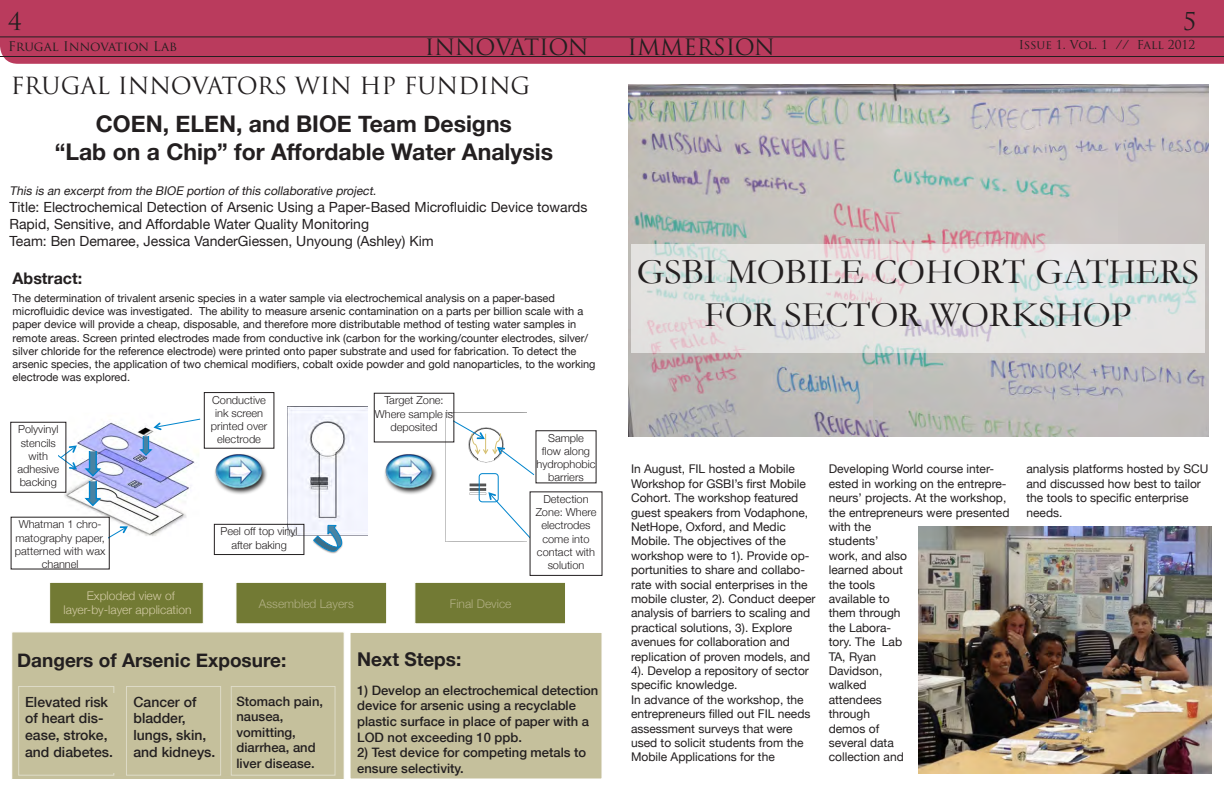
<style>
.page{position:relative;width:1224px;height:792px;background:#fff}
.page>*{position:absolute;margin:0;border:0;box-sizing:border-box;transform-origin:0 0}
.t1{font:36px/43.2px "Garamond";color:#231f20;text-align:center}
.t2{font:24px "Trajan Pro";color:#231f20}
.t3{font:700 23px "Helvetica Neue";color:#231f20}
.t4{font:23px "Trajan Pro";color:#231f20}
.t5{font:22px "Trajan Pro";letter-spacing:-.01em;color:#231f20}
.t6{font:700 19px "Helvetica Neue";color:#231f20}
.t7{font:700 16px "Helvetica Neue";color:#231f20}
.t8{font:14px/16.8px "Helvetica Neue";color:#231f20}
.t9{font:500 14px/16.8px "Helvetica Neue";color:#231f20}
.t10{font:500 13px/15.6px "Helvetica Neue";color:#231f20}
.t11{font:13px "Trajan Pro";color:#231f20}
.t12{font:12px/14.4px "Helvetica Neue";color:#231f20}
.t13{font:italic 12px "Helvetica Neue";color:#231f20}
.t14{font:300 12px/14.4px "Helvetica Neue";color:#efe2c5;text-align:center}
.t15{font:300 12px "Helvetica Neue";color:#c5c09c}
.t16{font:12px "Trajan Pro";color:#231f20}
.t17{font:11px/13.2px "Helvetica Neue";color:#231f20}
.t18{font:300 11px/13.2px "Helvetica Neue";color:#231f20;text-align:center}
</style>
<div class="page">
<img style="left:628px;top:84px;width:581px;height:352px">
<svg style="left:631px;top:244px;width:574px;height:109px;background:#e2e2e1"></svg>
<div style="left:0;top:0;width:1224px;height:64px;background:#ba3b5d"></div>
<hr style="left:0;top:36px;width:1224px;height:1px;background:#231f20">
<hr style="left:0;top:56px;width:1224px;height:1px;background:#231f20">
<img style="left:918px;top:526px;width:293px;height:248px">
<div style="left:350px;top:632px;width:253px;height:148px;background:#c5c09c;border:1px solid #fff"></div>
<div style="left:49px;top:582px;width:155px;height:42px;background:#727a34;border:1px solid #fff"></div>
<div style="left:235px;top:582px;width:152px;height:42px;background:#727a34;border:1px solid #fff"></div>
<div style="left:414px;top:582px;width:152px;height:42px;background:#727a34;border:1px solid #fff"></div>
<img style="left:65px;top:421px;width:130px;height:115px">
<img style="left:214px;top:454px;width:53px;height:40px">
<img style="left:384px;top:454px;width:53px;height:40px">
<img style="left:287px;top:406px;width:81px;height:129px">
<img style="left:446px;top:412px;width:42px;height:130px">
<svg style="left:139px;top:436px;width:14px;height:20px"></svg>
<svg style="left:84px;top:451px;width:18px;height:55px"></svg>
<svg style="left:59px;top:434px;width:18px;height:36px"></svg>
<svg style="left:110px;top:526px;width:18px;height:12px"></svg>
<svg style="left:153px;top:418px;width:47px;height:12px"></svg>
<img style="left:311px;top:524px;width:33px;height:12px">
<svg style="left:313px;top:525px;width:31px;height:29px"></svg>
<svg style="left:488px;top:492px;width:42px;height:71px"></svg>
<div style="left:479px;top:473px;width:20px;height:29px;border:1px solid #0084cc;border-radius:3px"></div>
<svg style="left:453px;top:404px;width:81px;height:72px"></svg>
<div style="left:10px;top:422px;width:56px;height:71px;border:1px solid #231f20"></div>
<div style="left:204px;top:392px;width:70px;height:57px;border:1px solid #231f20"></div>
<div style="left:214px;top:524px;width:90px;height:31px;border:1px solid #231f20"></div>
<div style="left:11px;top:631px;width:334px;height:149px;background:#c5c09c;border:1px solid #fff"></div>
<div style="left:18px;top:686px;width:96px;height:90px;background:#c5c09c;border:1px solid #fff"></div>
<div style="left:126px;top:686px;width:95px;height:90px;background:#c5c09c;border:1px solid #fff"></div>
<div style="left:25px;top:693px;width:89px;height:80px;background:#c5c09c"></div>
<p class="t2" style="left:8px;top:6px;width:15px">4</p>
<p class="t2" style="left:1183px;top:6px;width:15px">5</p>
<p class="t11" style="left:8px;top:38px;width:171px">Frugal Innovation Lab</p>
<p class="t5" style="left:425px;top:33px;width:165px">INNOVATION</p>
<p class="t4" style="left:11px;top:71px;width:521px">FRUGAL INNOVATORS WIN HP FUNDING</p>
<p class="t3" style="left:96px;top:106px;width:418px">COEN, ELEN, and BIOE Team Designs</p>
<p class="t3" style="left:55px;top:134px;width:500px">“Lab on a Chip” for Affordable Water Analysis</p>
<p class="t13" style="left:9px;top:183px;width:372px">Thisisan excerptfrom the BIOE portion ofthiscollaborative project.</p>
<p class="t8" style="left:9px;top:200px;width:579px">Title: Electrochemical Detection of Arsenic Using a Paper-Based Microfluidic Device towards<br>Rapid, Sensitive, and Affordable Water Quality Monitoring</p>
<p class="t8" style="left:9px;top:233px;width:426px">Team: Ben Demaree, Jessica VanderGiessen, Unyoung (Ashley) Kim</p>
<p class="t7" style="left:13px;top:266px;width:71px">Abstract:</p>
<p class="t17" style="left:13px;top:292px;width:544px">The determination of trivalent arsenic species in a water sample via electrochemical analysis on a paper-based</p>
<p class="t17" style="left:13px;top:305px;width:585px">microfluidic device was investigated. The ability to measure arsenic contamination on a parts per billion scale with a paper device will provide a cheap, disposable, and therefore more distributable method of testing water samples in remote areas. Screen printed electrodes made from conductive ink (carbon for the working/counter electrodes, silver/ silver chloride for the reference electrode) were printed onto paper substrate and used for fabrication. To detect the arsenic species, the application of two chemical modifiers, cobalt oxide powder and gold nanoparticles, to the working electrode was explored.</p>
<p class="t18" style="left:18px;top:422px;width:42px">Polyvinyl stencils with</p>
<p class="t18" style="left:17px;top:462px;width:43px">adhesive</p>
<p class="t18" style="left:20px;top:475px;width:39px">backing</p>
<p class="t18" style="left:15px;top:517px;width:92px">Whatman 1 chro&shy;matography paper, patterned with wax channel</p>
<p class="t14" style="left:64px;top:588px;width:129px">Exploded view of layer-by-layer application</p>
<p class="t18" style="left:211px;top:393px;width:58px">Conductive ink screen printed over electrode</p>
<p class="t18" style="left:221px;top:524px;width:79px">Peel off top vinyl after baking</p>
<p class="t15" style="left:259px;top:594px;width:96px">Assembled Layers</p>
<p class="t18" style="left:375px;top:393px;width:80px">Target Zone:<br>Where sample is deposited</p>
<p class="t15" style="left:450px;top:594px;width:63px">Final Device</p>
<p class="t18" style="left:536px;top:431px;width:61px">Sample<br>flow along hydrophobic barriers</p>
<p class="t18" style="left:536px;top:492px;width:62px">Detection<br>Zone: Where electrodes come into contact with solution</p>
<p class="t6" style="left:17px;top:645px;width:271px">Dangers of Arsenic Exposure:</p>
<p class="t9" style="left:25px;top:693px;width:89px">Elevated risk of heart dis&shy;ease, stroke, and diabetes.</p>
<p class="t9" style="left:133px;top:693px;width:83px">Cancer of bladder, lungs, skin, and kidneys.</p>
<p class="t10" style="left:236px;top:693px;width:88px">Stomach pain, nausea,</p>
<p class="t10" style="left:236px;top:724px;width:61px">vomitting,</p>
<p class="t10" style="left:236px;top:739px;width:81px">diarrhea, and liver disease.</p>
<p class="t6" style="left:357px;top:645px;width:106px">Next Steps:</p>
<p class="t10" style="left:357px;top:682px;width:243px">1) Develop an electrochemical detection device for arsenic using a recyclable plastic surface in place of paper with a LOD not exceeding 10 ppb.</p>
<p class="t10" style="left:357px;top:744px;width:231px">2) Test device for competing metals to ensure selectivity.</p>
<p class="t5" style="left:627px;top:33px;width:149px">IMMERSION</p>
<p class="t16" style="left:1019px;top:37px;width:178px">Issue 1. Vol. 1 // Fall 2012</p>
<p class="t1" style="left:637px;top:250px;width:564px">GSBI MOBILE COHORT GATHERS<br>FOR SECTOR WORKSHOP</p>
<p class="t12" style="left:631px;top:463px;width:186px">In August, FIL hosted a Mobile<br>Workshop for GSBI’s first Mobile<br>Cohort. The workshop featured guest speakers from Vodaphone,<br>NetHope, Oxford, and Medic<br>Mobile. The objectives of the workshop were to 1). Provide op&shy;portunities to share and collabo&shy;rate with social enterprises in the mobile cluster, 2). Conduct deeper analysis of barriers to scaling and practical solutions, 3). Explore avenues for collaboration and replication of proven models, and<br>4). Develop a repository of sector specific knowledge.</p>
<p class="t12" style="left:631px;top:693px;width:181px">In advance of the workshop, the entrepreneurs filled out FIL needs assessment surveys that were used to solicit students from the<br>Mobile Applications for the</p>
<p class="t12" style="left:829px;top:463px;width:182px">Developing World course inter&shy;ested in working on the entrepre&shy;neurs’ projects. At the workshop, the entrepreneurs were presented with the</p>
<p class="t12" style="left:829px;top:535px;width:80px">students’ work, and also learned about the tools</p>
<p class="t12" style="left:829px;top:592px;width:75px">available to them through the Labora&shy;tory. The Lab<br>TA, Ryan<br>Davidson, walked</p>
<p class="t12" style="left:829px;top:693px;width:55px">attendees through</p>
<p class="t12" style="left:829px;top:722px;width:77px">demos of several data collection and</p>
<p class="t12" style="left:1026px;top:463px;width:184px">analysis platforms hosted by SCU and discussed how best to tailor the tools to specific enterprise needs.</p>
</div>
